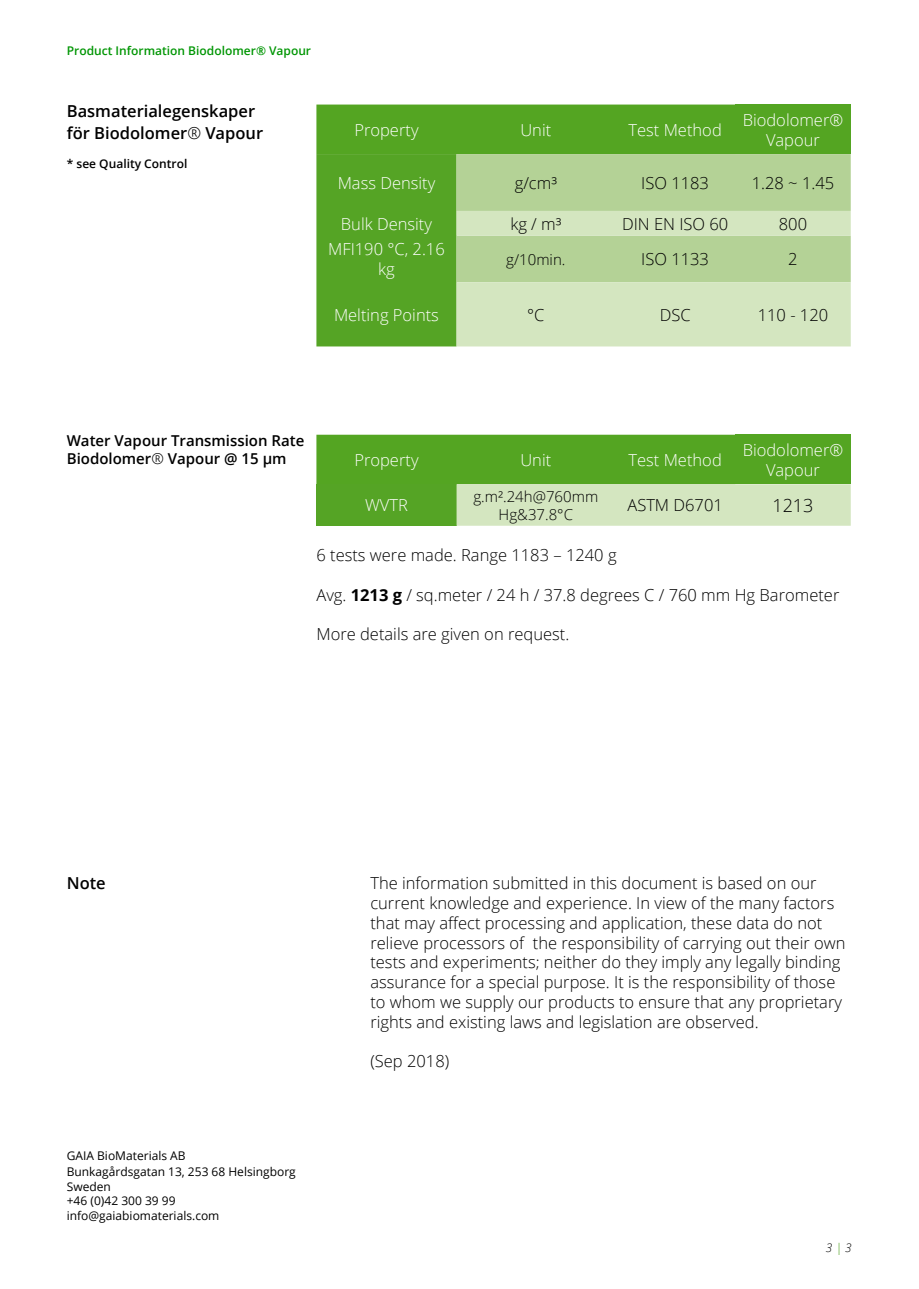
<style>
.page{position:relative;width:919px;height:1289px;background:#fff}
.page>*{position:absolute;margin:0;border:0;box-sizing:border-box;transform-origin:0 0}
.t1{font:300 18px "Open Sans";color:#000}
.t2{font:300 16.5px/19.8px "Open Sans";color:#000}
.t3{font:300 16.5px/19.8px "Open Sans";color:#fff;text-align:center}
.t4{font:600 16.5px "Open Sans";color:#000}
.t5{font:600 15px "Open Sans";color:#000}
.t6{font:300 15px/18px "Open Sans";color:#000;text-align:center}
.t7{font:12px "Open Sans";color:#000}
.t8{font:600 12px "Open Sans";color:#009604}
.t9{font:600 12px "Open Sans";color:#000}
.t10{font:italic 300 12px "Open Sans";color:#000}
.s1{font-weight:300}
.s2{font-weight:700}
.s3{color:#55a427}
</style>
<div class="page">
<div style="left:735px;top:105px;width:115px;height:49px;background:#54a522"></div>
<div style="left:316px;top:105px;width:419px;height:241px;background:#55a425"></div>
<div style="left:456px;top:154px;width:394px;height:57px;background:#b4d296"></div>
<svg style="left:456px;top:211px;width:394px;height:135px;background:#c9dfb1"></svg>
<svg style="left:316px;top:435px;width:534px;height:90px;background:#7fba57"></svg>
<p class="t8" style="left:67px;top:42px;width:246px">Product Information Biodolomer® Vapour</p>
<p class="t4" style="left:67px;top:100px;width:190px">Basmaterialegenskaper</p>
<p class="t4" style="left:67px;top:121px;width:198px">för Biodolomer<span class="s1">®</span> Vapour</p>
<p class="t9" style="left:67px;top:155px;width:122px">* see Quality Control</p>
<p class="t3" style="left:354px;top:119px;width:66px">Property</p>
<p class="t3" style="left:520px;top:119px;width:32px">Unit</p>
<p class="t3" style="left:628px;top:119px;width:95px">Test Method</p>
<p class="t3" style="left:742px;top:109px;width:102px">Biodolomer®<br>Vapour</p>
<p class="t3" style="left:337px;top:172px;width:99px">Mass Density</p>
<p class="t2" style="left:514px;top:172px;width:44px">g/cm³</p>
<p class="t2" style="left:641px;top:172px;width:69px">ISO 1183</p>
<p class="t2" style="left:751px;top:172px;width:84px">1.28 ~ 1.45</p>
<p class="t3" style="left:341px;top:213px;width:93px">Bulk Density</p>
<p class="t2" style="left:510px;top:213px;width:52px">kg / m³</p>
<p class="t2" style="left:622px;top:213px;width:108px">DIN EN ISO 60</p>
<p class="t2" style="left:778px;top:213px;width:30px">800</p>
<p class="t3" style="left:328px;top:239px;width:118px">MFI190 °C, 2.16 kg</p>
<p class="t6" style="left:506px;top:250px;width:61px">g/10min.</p>
<p class="t2" style="left:641px;top:249px;width:69px">ISO 1133</p>
<p class="t2" style="left:788px;top:249px;width:11px">2</p>
<p class="t3" style="left:334px;top:304px;width:106px">Melting Points</p>
<p class="t2" style="left:527px;top:304px;width:19px">°C</p>
<p class="t2" style="left:659px;top:304px;width:32px">DSC</p>
<p class="t2" style="left:757px;top:304px;width:72px">110 - 120</p>
<p class="t5" style="left:67px;top:430px;width:239px">Water Vapour Transmission Rate</p>
<p class="t5" style="left:67px;top:448px;width:221px">Biodolomer<span class="s1">®</span> Vapour @ 15 µm</p>
<p class="t3" style="left:354px;top:449px;width:66px">Property</p>
<p class="t3" style="left:520px;top:449px;width:32px">Unit</p>
<p class="t3" style="left:628px;top:449px;width:95px">Test Method</p>
<p class="t3" style="left:742px;top:439px;width:102px">Biodolomer®<br>Vapour</p>
<p class="t3" style="left:365px;top:495px;width:44px">WVTR</p>
<p class="t6" style="left:473px;top:487px;width:126px">g.m².24h@760mm<br>Hg&amp;37.8°C</p>
<p class="t2" style="left:627px;top:495px;width:97px">ASTM D6701</p>
<p class="t1" style="left:772px;top:493px;width:43px">1213</p>
<p class="t2" style="left:316px;top:545px;width:302px">6 tests were made. Range 1183 – 1240 g</p>
<p class="t2" style="left:316px;top:584px;width:524px">Avg. <span class="s2">1213 g</span> / sq.meter / 24 h / 37.8 degrees C / 760 mm Hg Barometer</p>
<p class="t2" style="left:316px;top:624px;width:254px">More details are given on request.</p>
<p class="t4" style="left:67px;top:871px;width:40px">Note</p>
<p class="t7" style="left:67px;top:1147px;width:120px">GAIA BioMaterials AB</p>
<p class="t7" style="left:67px;top:1163px;width:230px">Bunkagårdsgatan 13, 253 68 Helsingborg</p>
<p class="t7" style="left:67px;top:1178px;width:46px">Sweden</p>
<p class="t7" style="left:67px;top:1192px;width:110px">+46 (0)42 300 39 99</p>
<p class="t7" style="left:67px;top:1206px;width:154px">info@gaiabiomaterials.com</p>
<p class="t2" style="left:370px;top:872px;width:476px">The information submitted in this document is based on our current knowledge and experience. In view of the many factors that may affect processing and application, these data do not relieve processors of the responsibility of carrying out their own tests and experiments; neither do they imply any legally binding assurance for a special purpose. It is the responsibility of those to whom we supply our products to ensure that any proprietary rights and existing laws and legislation are observed.</p>
<p class="t2" style="left:370px;top:1051px;width:80px">(Sep 2018)</p>
<p class="t10" style="left:825px;top:1239px;width:28px">3 <span class="s3">|</span> 3</p>
</div>
